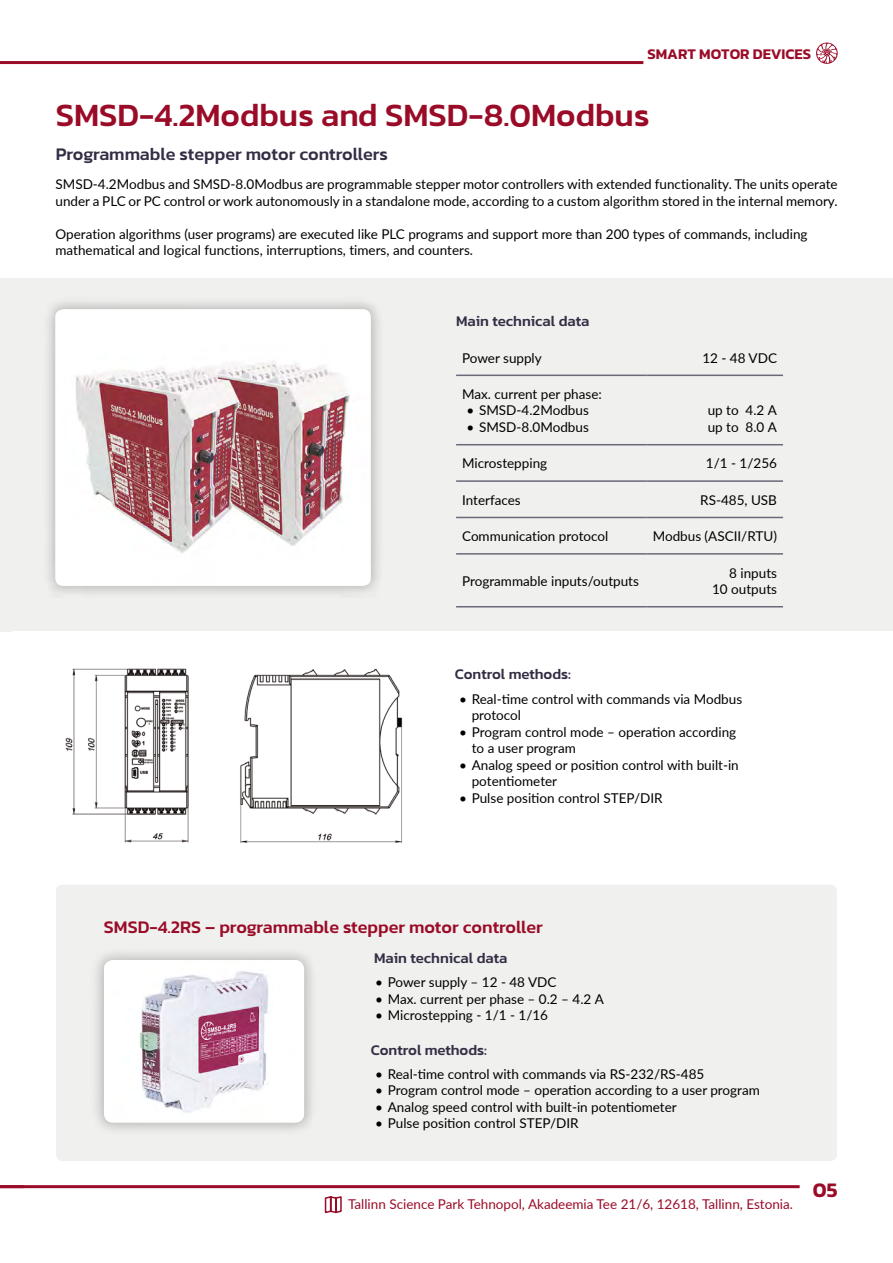
<style>
.page{position:relative;width:893px;height:1263px;background:#fff}
.page>*{position:absolute;margin:0;border:0;box-sizing:border-box;transform-origin:0 0}
.t1{font:500 33px "Kanit";color:#9a0b27}
.t2{font:600 21px "Kanit";color:#9a0b27}
.t3{font:500 18px "Kanit";color:#9a0b27}
.t4{font:500 18px "Kanit";color:#352d44}
.t5{font:500 15px "Kanit";color:#352d44}
.t6{font:600 15px "Kanit";color:#9a0b27}
.t7{font:13.5px/16.5px "Lato";color:#000}
.t8{font:13.5px "Lato";color:#9a0b27}
</style>
<div class="page">
<div style="left:56px;top:885px;width:781px;height:276px;background:#f0f0ef;border-radius:6px"></div>
<div style="left:0;top:279px;width:893px;height:352px;background:#f0f0ef"></div>
<div style="left:41px;top:296px;width:344px;height:304px;background:#000;opacity:.25"></div>
<img style="left:56px;top:309px;width:314px;height:277px">
<hr style="left:456px;top:375px;width:191px;height:1px;background:#6b6878">
<hr style="left:647px;top:375px;width:136px;height:1px;background:#6b6878">
<hr style="left:456px;top:444px;width:191px;height:1px;background:#6b6878">
<hr style="left:647px;top:444px;width:136px;height:1px;background:#6b6878">
<hr style="left:456px;top:480px;width:191px;height:2px;background:#6b6878">
<hr style="left:647px;top:480px;width:136px;height:2px;background:#6b6878">
<hr style="left:456px;top:517px;width:191px;height:1px;background:#6b6878">
<hr style="left:647px;top:517px;width:136px;height:1px;background:#6b6878">
<hr style="left:456px;top:553px;width:191px;height:2px;background:#6b6878">
<hr style="left:647px;top:553px;width:136px;height:2px;background:#6b6878">
<hr style="left:456px;top:606px;width:191px;height:1px;background:#6b6878">
<hr style="left:647px;top:606px;width:136px;height:1px;background:#6b6878">
<img style="left:65px;top:668px;width:338px;height:176px">
<hr style="left:0;top:1185px;width:800px;height:3px;background:#9a0b27">
<hr style="left:0;top:61px;width:643px;height:3px;background:#9a0b27">
<svg style="left:816px;top:43px;width:22px;height:21px"></svg>
<div style="left:90px;top:946px;width:228px;height:190px;background:#000;opacity:.25"></div>
<img style="left:104px;top:960px;width:200px;height:162px">
<svg style="left:324px;top:1196px;width:18px;height:18px"></svg>
<div style="left:0;top:278px;width:12px;height:353px;background:#f0f0ef"></div>
<p class="t6" style="left:647px;top:43px;width:165px">SMART MOTOR DEVICES</p>
<h1 class="t1" style="left:56px;top:90px;width:595px">SMSD-4.2Modbus and SMSD-8.0Modbus</h1>
<h3 class="t4" style="left:56px;top:141px;width:334px">Programmable stepper motor controllers</h3>
<p class="t7" style="left:56px;top:176px;width:784px">SMSD-4.2Modbus and SMSD-8.0Modbus are programmable stepper motor controllers with extended functionality. The units operate under a PLC or PC control or work autonomously in a standalone mode, according to a custom algorithm stored in the internal memory.</p>
<p class="t7" style="left:56px;top:225px;width:754px">Operation algorithms (user programs) are executed like PLC programs and support more than 200 types of commands, including mathematical and logical functions, interruptions, timers, and counters.</p>
<p class="t5" style="left:456px;top:310px;width:135px">Main technical data</p>
<p class="t7" style="left:462px;top:349px;width:81px">Power supply</p>
<p class="t7" style="left:702px;top:349px;width:76px">12 ‑ 48 VDC</p>
<p class="t7" style="left:462px;top:385px;width:141px">Max. current per phase:</p>
<p class="t7" style="left:466px;top:402px;width:124px">• SMSD-4.2Modbus</p>
<p class="t7" style="left:466px;top:418px;width:124px">• SMSD-8.0Modbus</p>
<p class="t7" style="left:708px;top:402px;width:71px">up to 4.2 А up to 8.0 А</p>
<p class="t7" style="left:462px;top:455px;width:87px">Microstepping</p>
<p class="t7" style="left:706px;top:455px;width:73px">1/1 - 1/256</p>
<p class="t7" style="left:462px;top:491px;width:60px">Interfaces</p>
<p class="t7" style="left:700px;top:491px;width:78px">RS-485, USB</p>
<p class="t7" style="left:462px;top:527px;width:148px">Communication protocol</p>
<p class="t7" style="left:653px;top:527px;width:126px">Modbus (ASCII/RTU)</p>
<p class="t7" style="left:462px;top:572px;width:178px">Programmable inputs/outputs</p>
<p class="t7" style="left:712px;top:564px;width:66px;text-align:right">8 inputs<br>10 outputs</p>
<p class="t5" style="left:455px;top:662px;width:118px">Control methods:</p>
<p class="t7" style="left:472px;top:690px;width:272px;text-indent:-13px">• Real-time control with commands via Modbus protocol</p>
<p class="t7" style="left:472px;top:723px;width:266px;text-indent:-13px">• Program control mode – operation according to a user program</p>
<p class="t7" style="left:472px;top:756px;width:269px;text-indent:-13px">• Analog speed or position control with built-in potentiometer</p>
<p class="t7" style="left:459px;top:789px;width:205px">• Pulse position control STEP/DIR</p>
<h3 class="t3" style="left:104px;top:913px;width:440px">SMSD-4.2RS – programmable stepper motor controller</h3>
<p class="t5" style="left:374px;top:947px;width:135px">Main technical data</p>
<p class="t7" style="left:375px;top:973px;width:183px">• Power supply – 12 ‑ 48 VDC</p>
<p class="t7" style="left:375px;top:990px;width:230px">• Max. current per phase – 0.2 – 4.2 А</p>
<p class="t7" style="left:375px;top:1006px;width:175px">• Microstepping - 1/1 - 1/16</p>
<p class="t5" style="left:371px;top:1038px;width:118px">Control methods:</p>
<p class="t7" style="left:375px;top:1065px;width:331px">• Real-time control with commands via RS-232/RS-485</p>
<p class="t7" style="left:375px;top:1081px;width:386px">• Program control mode – operation according to a user program</p>
<p class="t7" style="left:375px;top:1098px;width:303px">• Analog speed control with built-in potentiometer</p>
<p class="t7" style="left:375px;top:1114px;width:205px">• Pulse position control STEP/DIR</p>
<p class="t8" style="left:348px;top:1194px;width:446px">Tallinn Science Park Tehnopol, Akadeemia Tee 21/6, 12618, Tallinn, Estonia.</p>
<h2 class="t2" style="left:813px;top:1174px;width:26px">05</h2>
</div>
